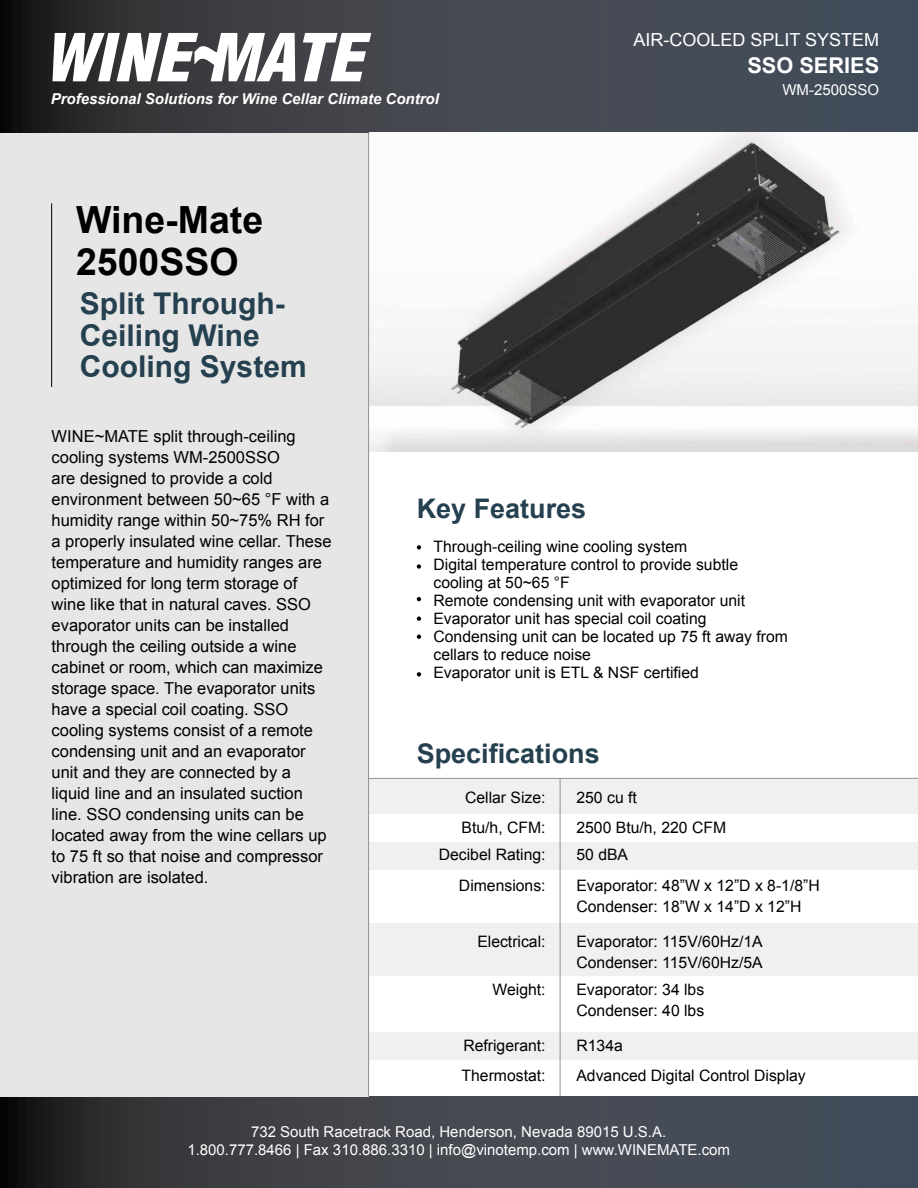
<style>
.page{position:relative;width:918px;height:1188px;background:#fff}
.page>*{position:absolute;margin:0;border:0;box-sizing:border-box;transform-origin:0 0}
.H1_Black_25_pt{font:700 37.5px "Arial";color:#000}
.H2_Blue_20{font:700 30px/31.5px "Arial";color:#25404f}
.paragraph_18{font:700 27px "Arial";color:#25404f}
.h2_white{font:700 21.75px "Arial";color:#fff}
.Paragraph_Size_12_Wh{font:18px "Arial";color:#fff}
.Paragraph_Size_11_Bl{font:16.5px/21px "Arial";color:#000}
.Paragraph_Size_10_Bl{font:15.75px "Arial";color:#000}
.specification_10_5_R{font:15.75px "Arial";color:#000}
.specification_10_5_L{font:15.75px "Arial";color:#000}
.Paragraph_Size_10_Wh{font:15px "Arial";color:#fff}
.Bold_italic_10_White{font:italic 700 15px "Arial";color:#fff}
</style>
<div class="page">
<div style="left:367px;top:1032px;width:551px;height:28px;background:#eff0f0"></div>
<div style="left:367px;top:923px;width:551px;height:53px;background:#eff0f0"></div>
<div style="left:367px;top:842px;width:551px;height:28px;background:#eff0f0"></div>
<div style="left:367px;top:778px;width:551px;height:36px;background:#eff0f0"></div>
<img style="left:0;top:1096px;width:918px;height:92px">
<div style="left:0;top:131px;width:368px;height:965px;background:#e5e6e5"></div>
<img style="left:0;top:0;width:918px;height:132px">
<svg style="left:53px;top:33px;width:318px;height:48px"></svg>
<img style="left:370px;top:132px;width:548px;height:319px">
<svg style="left:417px;top:545px;width:4px;height:5px"></svg>
<svg style="left:417px;top:564px;width:4px;height:5px"></svg>
<svg style="left:417px;top:597px;width:4px;height:4px"></svg>
<svg style="left:417px;top:616px;width:4px;height:5px"></svg>
<svg style="left:417px;top:635px;width:4px;height:4px"></svg>
<svg style="left:417px;top:672px;width:4px;height:5px"></svg>
<hr style="left:51px;top:203px;width:1px;height:184px;background:#000">
<hr style="left:368px;top:133px;width:1px;height:963px;background:#929293">
<hr style="left:560px;top:778px;width:1px;height:318px;background:#929293">
<hr style="left:369px;top:778px;width:549px;height:1px;background:#929293">
<p class="Bold_italic_10_White" style="left:51px;top:89px;width:390px">Professional Solutions for Wine Cellar Climate Control</p>
<h1 class="H1_Black_25_pt" style="left:76px;top:195px;width:189px">Wine-Mate</h1>
<h1 class="H1_Black_25_pt" style="left:76px;top:237px;width:164px">2500SSO</h1>
<h2 class="H2_Blue_20" style="left:80px;top:289px;width:206px">Split Through-<br>Ceiling Wine</h2>
<h2 class="H2_Blue_20" style="left:80px;top:352px;width:228px">Cooling System</h2>
<p class="Paragraph_Size_12_Wh" style="left:633px;top:28px;width:247px">AIR-COOLED SPLIT SYSTEM</p>
<p class="h2_white" style="left:747px;top:50px;width:133px">SSO SERIES</p>
<p class="Paragraph_Size_10_Wh" style="left:782px;top:80px;width:98px">WM-2500SSO</p>
<p class="Paragraph_Size_11_Bl" style="left:52px;top:426px;width:281px">WINE~MATE split through-ceiling cooling systems WM-2500SSO<br>are designed to provide a cold environment between 50~65 °F with a humidity range within 50~75% RH for a properly insulated wine cellar. These temperature and humidity ranges are optimized for long term storage of wine like that in natural caves. SSO evaporator units can be installed through the ceiling outside a wine cabinet or room, which can maximize storage space. The evaporator units have a special coil coating. SSO cooling systems consist of a remote condensing unit and an evaporator unit and they are connected by a liquid line and an insulated suction line. SSO condensing units can be located away from the wine cellars up to 75 ft so that noise and compressor vibration are isolated.</p>
<p class="paragraph_18" style="left:417px;top:491px;width:171px">Key Features</p>
<p class="Paragraph_Size_10_Bl" style="left:433px;top:536px;width:255px">Through-ceiling wine cooling system</p>
<p class="Paragraph_Size_10_Bl" style="left:433px;top:554px;width:306px">Digital temperature control to provide subtle</p>
<p class="Paragraph_Size_10_Bl" style="left:433px;top:572px;width:138px">cooling at 50~65 °F</p>
<p class="Paragraph_Size_10_Bl" style="left:433px;top:590px;width:313px">Remote condensing unit with evaporator unit</p>
<p class="Paragraph_Size_10_Bl" style="left:433px;top:608px;width:275px">Evaporator unit has special coil coating</p>
<p class="Paragraph_Size_10_Bl" style="left:433px;top:626px;width:356px">Condensing unit can be located up 75 ft away from</p>
<p class="Paragraph_Size_10_Bl" style="left:433px;top:644px;width:159px">cellars to reduce noise</p>
<p class="Paragraph_Size_10_Bl" style="left:433px;top:662px;width:267px">Evaporator unit is ETL &amp; NSF certified</p>
<p class="paragraph_18" style="left:417px;top:735px;width:185px">Specifications</p>
<p class="specification_10_5_L" style="left:465px;top:787px;width:82px">Cellar Size:</p>
<p class="specification_10_5_R" style="left:576px;top:787px;width:62px">250 cu ft</p>
<p class="specification_10_5_L" style="left:462px;top:817px;width:86px">Btu/h, CFM:</p>
<p class="specification_10_5_R" style="left:576px;top:817px;width:151px">2500 Btu/h, 220 CFM</p>
<p class="specification_10_5_L" style="left:439px;top:845px;width:108px">Decibel Rating:</p>
<p class="specification_10_5_R" style="left:576px;top:845px;width:53px">50 dBA</p>
<p class="specification_10_5_L" style="left:459px;top:876px;width:88px">Dimensions:</p>
<p class="specification_10_5_R" style="left:576px;top:876px;width:245px">Evaporator: 48”W x 12”D x 8-1/8”H</p>
<p class="specification_10_5_R" style="left:576px;top:897px;width:226px">Condenser: 18”W x 14”D x 12”H</p>
<p class="specification_10_5_L" style="left:477px;top:931px;width:70px">Electrical:</p>
<p class="specification_10_5_R" style="left:576px;top:931px;width:188px">Evaporator: 115V/60Hz/1A</p>
<p class="specification_10_5_R" style="left:576px;top:952px;width:188px">Condenser: 115V/60Hz/5A</p>
<p class="specification_10_5_L" style="left:493px;top:979px;width:55px">Weight:</p>
<p class="specification_10_5_R" style="left:576px;top:979px;width:129px">Evaporator: 34 lbs</p>
<p class="specification_10_5_R" style="left:576px;top:1000px;width:129px">Condenser: 40 lbs</p>
<p class="specification_10_5_L" style="left:463px;top:1035px;width:84px">Refrigerant:</p>
<p class="specification_10_5_R" style="left:576px;top:1035px;width:48px">R134a</p>
<p class="specification_10_5_L" style="left:462px;top:1066px;width:86px">Thermostat:</p>
<p class="specification_10_5_R" style="left:576px;top:1066px;width:231px">Advanced Digital Control Display</p>
<p class="Paragraph_Size_10_Wh" style="left:251px;top:1122px;width:417px">732 South Racetrack Road, Henderson, Nevada 89015 U.S.A.</p>
<p class="Paragraph_Size_10_Wh" style="left:187px;top:1140px;width:544px">1.800.777.8466 | Fax 310.886.3310 | info@vinotemp.com | www.WINEMATE.com</p>
</div>
